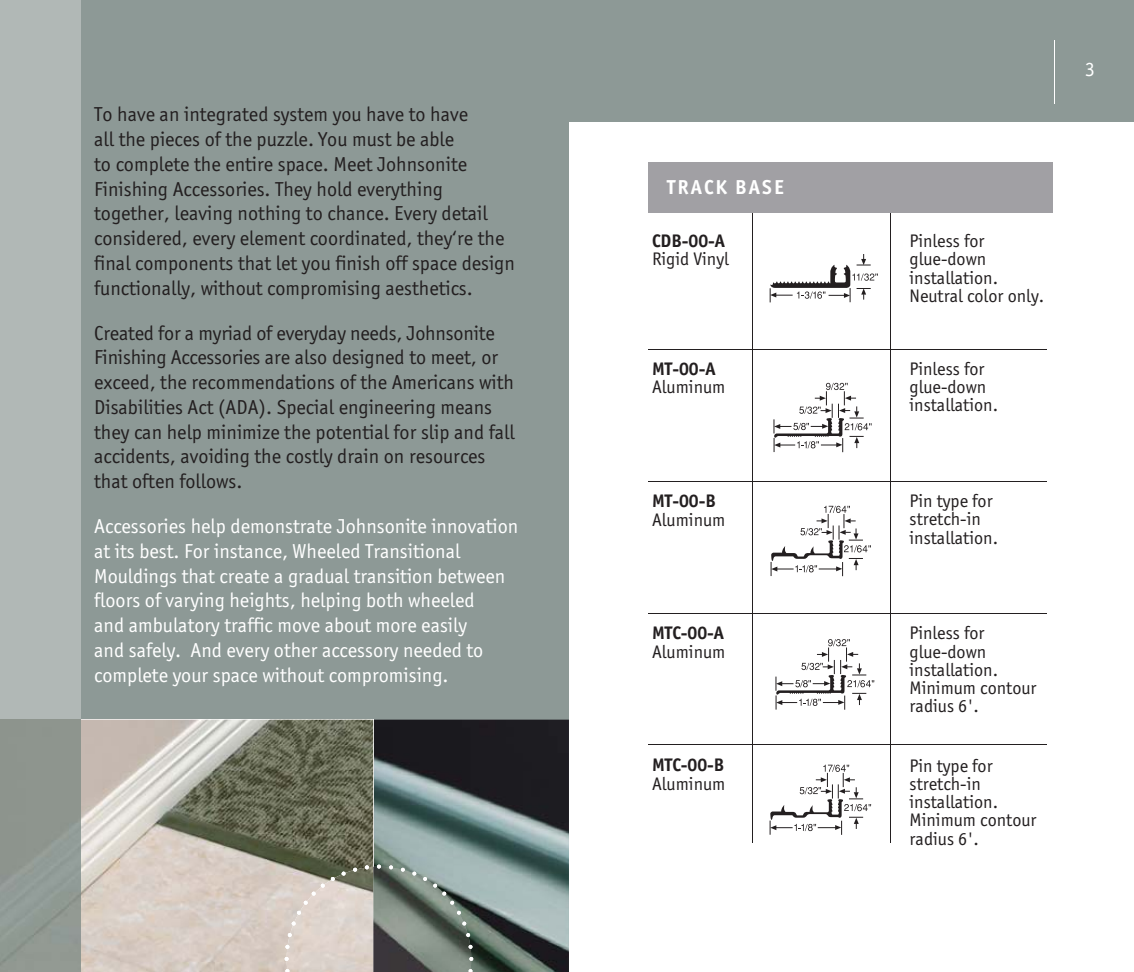
<style>
.page{position:relative;width:1134px;height:972px;background:#fff}
.page>*{position:absolute;margin:0;border:0;box-sizing:border-box;transform-origin:0 0}
.t1{font:20.25px/24.8px "Officina San ITC";color:#231f20}
.t2{font:20.25px/24.8px "Officina San ITC";color:#fff}
.t3{font:700 20.25px "Officina San ITC";letter-spacing:.1em;color:#fff}
.t4{font:18.22px/18.2px "Officina San ITC";color:#231f20}
.t5{font:700 18.22px "Officina San ITC";color:#231f20}
</style>
<div class="page">
<div style="left:567px;top:0;width:567px;height:122px;background:#8d9996"></div>
<div style="left:0;top:0;width:569px;height:972px;background:#8d9996"></div>
<div style="left:0;top:0;width:81px;height:725px;background:#b1b8b6"></div>
<hr style="left:890px;top:199px;width:1px;height:644px;background:#231f20">
<hr style="left:648px;top:349px;width:399px;height:1px;background:#231f20">
<hr style="left:648px;top:481px;width:399px;height:1px;background:#231f20">
<hr style="left:648px;top:613px;width:399px;height:1px;background:#231f20">
<hr style="left:752px;top:199px;width:1px;height:644px;background:#231f20">
<hr style="left:648px;top:745px;width:399px;height:1px;background:#231f20">
<svg style="left:770px;top:254px;width:108px;height:48px"></svg>
<svg style="left:774px;top:383px;width:98px;height:69px"></svg>
<svg style="left:771px;top:506px;width:100px;height:70px"></svg>
<svg style="left:776px;top:639px;width:98px;height:71px"></svg>
<svg style="left:770px;top:765px;width:101px;height:70px"></svg>
<div style="left:648px;top:162px;width:405px;height:51px;background:#a1a0a4"></div>
<img style="left:373px;top:720px;width:196px;height:252px">
<img style="left:81px;top:720px;width:292px;height:252px">
<svg style="left:285px;top:865px;width:188px;height:107px"></svg>
<img style="left:0;top:720px;width:81px;height:246px">
<hr style="left:1054px;top:40px;width:1px;height:64px;background:#fff">
<p class="t1" style="left:94px;top:103px;width:422px">To have an integrated system you have to have<br>all the pieces of the puzzle. You must be able<br>to complete the entire space. Meet Johnsonite Finishing Accessories. They hold everything together, leaving nothing to chance. Every detail considered, every element coordinated, they‘re the final components that let you finish off space design functionally, without compromising aesthetics.</p>
<p class="t1" style="left:94px;top:321px;width:422px">Created for a myriad of everyday needs, Johnsonite Finishing Accessories are also designed to meet, or exceed, the recommendations of the Americans with Disabilities Act (ADA). Special engineering means they can help minimize the potential for slip and fall accidents, avoiding the costly drain on resources that often follows.</p>
<p class="t2" style="left:94px;top:515px;width:426px">Accessories help demonstrate Johnsonite innovation at its best. For instance, Wheeled Transitional Mouldings that create a gradual transition between floors of varying heights, helping both wheeled<br>and ambulatory traffic move about more easily<br>and safely. And every other accessory needed to complete your space without compromising.</p>
<p class="t2" style="left:1085px;top:57px;width:12px">3</p>
<p class="t3" style="left:667px;top:177px;width:118px">TRACK BASE</p>
<p class="t5" style="left:652px;top:232px;width:74px">CDB-00-A</p>
<p class="t4" style="left:652px;top:251px;width:78px">Rigid Vinyl</p>
<p class="t4" style="left:910px;top:233px;width:136px">Pinless for glue-down installation.<br>Neutral color only.</p>
<p class="t5" style="left:652px;top:360px;width:65px">MT-00-A</p>
<p class="t4" style="left:652px;top:379px;width:75px">Aluminum</p>
<p class="t4" style="left:910px;top:360px;width:90px">Pinless for glue-down installation.</p>
<p class="t5" style="left:652px;top:492px;width:65px">MT-00-B</p>
<p class="t4" style="left:652px;top:511px;width:75px">Aluminum</p>
<p class="t4" style="left:910px;top:492px;width:90px">Pin type for stretch-in installation.</p>
<p class="t5" style="left:652px;top:624px;width:73px">MTC-00-A</p>
<p class="t4" style="left:652px;top:643px;width:75px">Aluminum</p>
<p class="t4" style="left:910px;top:625px;width:129px">Pinless for glue-down installation.<br>Minimum contour radius 6'.</p>
<p class="t5" style="left:652px;top:757px;width:74px">MTC-00-B</p>
<p class="t4" style="left:652px;top:775px;width:75px">Aluminum</p>
<p class="t4" style="left:910px;top:757px;width:129px">Pin type for stretch-in installation.<br>Minimum contour radius 6'.</p>
</div>
